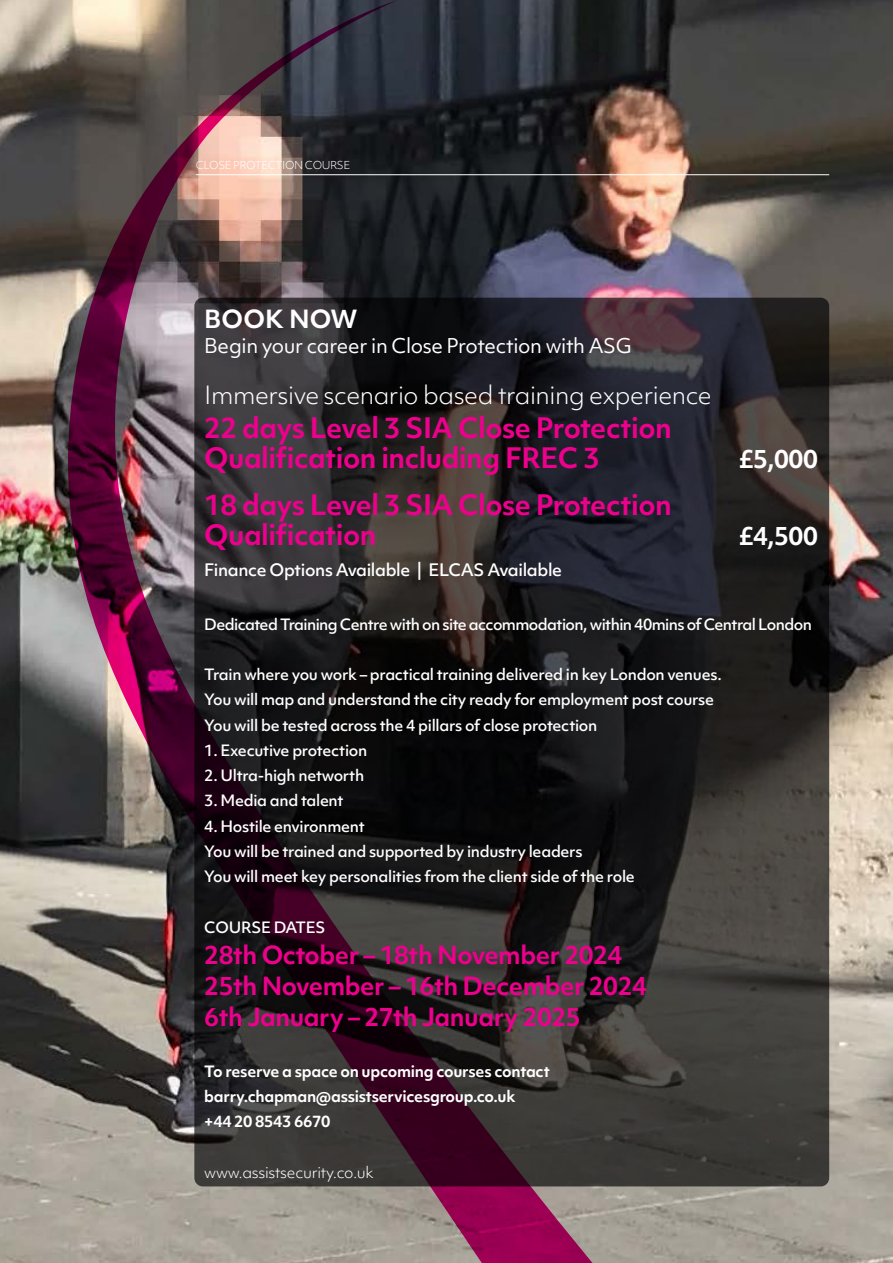
<style>
.page{position:relative;width:893px;height:1263px;background:#fff}
.page>*{position:absolute;margin:0;border:0;box-sizing:border-box;transform-origin:0 0}
.t1{font:700 27px/30px "Objektiv Mk 1";letter-spacing:-.02em;color:#ec008c}
.t2{font:700 24px/31.2px "Objektiv Mk 1";letter-spacing:-.02em;color:#ec008c}
.t3{font:300 24px "Objektiv Mk 1";letter-spacing:-.02em;color:#fff}
.t4{font:700 24px "Objektiv Mk 1";letter-spacing:-.02em;color:#fff}
.t5{font:19.5px "Objektiv Mk 1";letter-spacing:-.02em;color:#fff}
.t6{font:500 16.5px "Objektiv Mk 1";letter-spacing:-.02em;color:#fff}
.t7{font:500 15px/25.2px "Objektiv Mk 1";letter-spacing:-.02em;color:#fff}
.t8{font:700 15px/25.2px "Objektiv Mk 1";letter-spacing:-.02em;color:#fff}
.t9{font:500 15px "Objektiv Mk 1";letter-spacing:-.04em;color:#fff}
.t10{font:300 15px "Objektiv Mk 1";letter-spacing:-.02em;color:#fff}
.t11{font:300 10.5px "Objektiv Mk 1";letter-spacing:-.04em;color:#fff}
</style>
<div class="page">
<img style="left:0;top:0;width:893px;height:1263px">
<img style="left:67px;top:0;width:525px;height:1263px">
<svg style="left:194px;top:298px;width:635px;height:888px;background:#282426"></svg>
<hr style="left:196px;top:174px;width:633px;height:1px;background:#fff">
<p class="t11" style="left:196px;top:158px;width:156px">CLOSE PROTECTION COURSE</p>
<h2 class="t4" style="left:204px;top:302px;width:155px">BOOK NOW</h2>
<h3 class="t5" style="left:204px;top:332px;width:429px">Begin your career in Close Protection with ASG</h3>
<h2 class="t3" style="left:204px;top:378px;width:509px">Immersive scenario based training experience</h2>
<h1 class="t1" style="left:204px;top:412px;width:469px">22 days Level 3 SIA Close Protection<br>Qualification including FREC 3</h1>
<h1 class="t1" style="left:204px;top:489px;width:469px">18 days Level 3 SIA Close Protection<br>Qualification</h1>
<h2 class="t4" style="left:739px;top:442px;width:81px">£5,000</h2>
<h2 class="t4" style="left:739px;top:519px;width:81px">£4,500</h2>
<p class="t6" style="left:204px;top:558px;width:359px">Finance Options Available | ELCAS Available</p>
<p class="t9" style="left:204px;top:613px;width:609px">Dedicated Training Centre with on site accommodation, within 40mins of Central London</p>
<p class="t7" style="left:204px;top:662px;width:519px">Train where you work – practical training delivered in key London venues.<br>You will map and understand the city ready for employment post course<br>You will be tested across the 4 pillars of close protection</p>
<p class="t7" style="left:204px;top:737px;width:164px">1. Executive protection</p>
<p class="t7" style="left:204px;top:763px;width:161px">2. Ultra-high networth</p>
<p class="t7" style="left:204px;top:788px;width:141px">3. Media and talent</p>
<p class="t7" style="left:204px;top:813px;width:432px">4. Hostile environment<br>You will be trained and supported by industry leaders<br>You will meet key personalities from the client side of the role</p>
<p class="t7" style="left:204px;top:914px;width:123px">COURSE DATES</p>
<h2 class="t2" style="left:204px;top:939px;width:444px">28th October – 18th November 2024<br>25th November – 16th December 2024<br>6th January – 27th January 2025</h2>
<p class="t8" style="left:204px;top:1058px;width:347px">To reserve a space on upcoming courses contact barry.chapman@assistservicesgroup.co.uk<br>+44 20 8543 6670</p>
<p class="t10" style="left:204px;top:1162px;width:171px">www.assistsecurity.co.uk</p>
</div>
